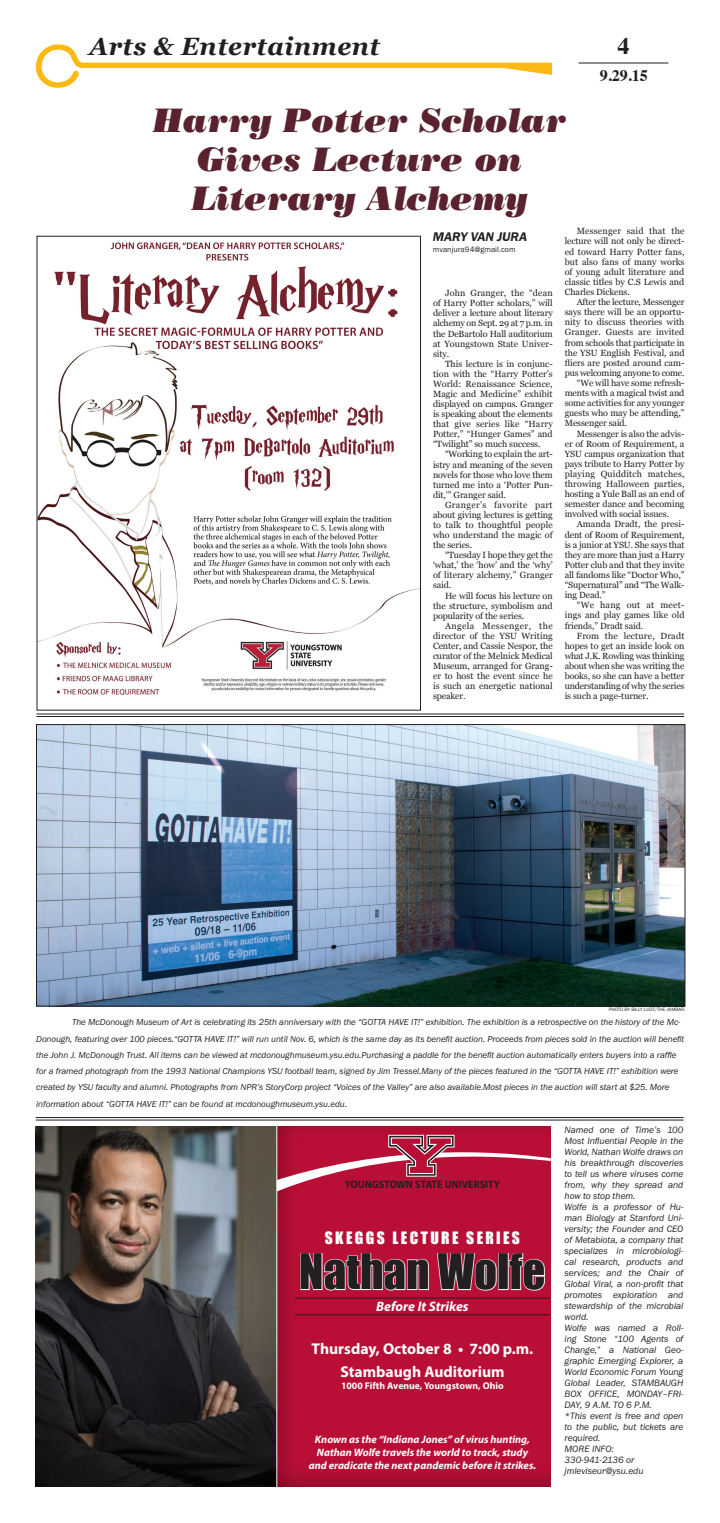
<style>
.page{position:relative;width:720px;height:1523px;background:#fff}
.page>*{position:absolute;margin:0;border:0;box-sizing:border-box;transform-origin:0 0}
.t1{font:45px "Impact";color:#231f20}
.A_E_posterbodoni_ita{font:italic 34px "Bodoni Poster";color:#5a222e}
.t2{font:italic 700 25px "Georgia";letter-spacing:.02em;color:#231f20}
.t3{font:700 24px "Times";color:#231f20}
.t4{font:700 16px "Times";color:#231f20}
.t5{font:700 15.6px/23.2px "Myriad Pro";color:#fff;text-align:center}
.t6{font:15.6px "Impact";letter-spacing:.15em;color:#fff}
.t7{font:italic 700 13.7px "Myriad Pro";color:#fff}
.Byline_name{font:italic 600 13px "Franklin Gothic FS";color:#231f20}
.t8{font:italic 700 10.8px/12.9px "Myriad Pro";color:#fff;text-align:center}
.t9{font:700 10.8px "Myriad Pro";color:#231f20;scale:.95 1}
.t10{font:700 9.8px "Myriad Pro";color:#fff}
.Cutline{font:italic 9.5px/11px "Franklin Gothic FS";letter-spacing:-.005em;color:#231f20;text-align:justify}
.Body{font:9px/10.1px "Georgia";letter-spacing:-.01em;color:#231f20;text-align:justify}
.Cutline-2{font:italic 9px/16.2px "Franklin Gothic FS";letter-spacing:-.005em;color:#231f20}
.Byline_title{font:8px "Franklin Gothic FS";letter-spacing:.01em;color:#231f20}
.Photo_Credit{font:5px "Franklin Gothic FS";color:#231f20}
</style>
<div class="page">
<hr style="left:36px;top:1117px;width:648px;height:1px;background:#231f20">
<hr style="left:36px;top:1119px;width:648px;height:1px;background:#231f20">
<hr style="left:579px;top:63px;width:89px;height:1px;background:#231f20">
<svg style="left:36px;top:44px;width:516px;height:44px"></svg>
<hr style="left:36px;top:713px;width:648px;height:1px;background:#231f20">
<hr style="left:36px;top:716px;width:648px;height:1px;background:#231f20">
<div style="left:265px;top:1126px;width:286px;height:360px;background:#231f20;opacity:.8"></div>
<svg style="left:300px;top:1252px;width:130px;height:39px;background:#ca4a67"></svg>
<svg style="left:436px;top:1252px;width:62px;height:48px;background:#c43c5b"></svg>
<div style="left:498px;top:1253px;width:11px;height:37px;border:1px solid #fff"></div>
<svg style="left:508px;top:1252px;width:38px;height:39px"></svg>
<svg style="left:36px;top:1126px;width:241px;height:360px;background:#443f3e"></svg>
<svg style="left:234px;top:1128px;width:317px;height:78px;background:#ae2c48"></svg>
<hr style="left:295px;top:1297px;width:255px;height:1px;background:#231f20">
<hr style="left:295px;top:1314px;width:255px;height:1px;background:#231f20">
<img style="left:38px;top:242px;width:381px;height:453px">
<img style="left:38px;top:726px;width:645px;height:278px">
<div style="left:36px;top:724px;width:649px;height:282px;border:1px solid #231f20"></div>
<p class="t2" style="left:89px;top:28px;width:292px">Arts &amp; Entertainment</p>
<p class="A_E_posterbodoni_ita" style="left:153px;top:100px;width:415px">Harry Potter Scholar</p>
<p class="A_E_posterbodoni_ita" style="left:197px;top:139px;width:326px">Gives Lecture on</p>
<p class="A_E_posterbodoni_ita" style="left:192px;top:178px;width:338px">Literary Alchemy</p>
<p class="t3" style="left:618px;top:23px;width:13px">4</p>
<p class="t4" style="left:600px;top:60px;width:49px">9.29.15</p>
<p class="Byline_name" style="left:433px;top:230px;width:96px">MARY VAN JURA</p>
<p class="Byline_title" style="left:433px;top:245px;width:84px">mvanjura94@gmail.com</p>
<p class="Body" style="left:433px;top:288px;width:121px;text-indent:12px">John Granger, the “dean of Harry Potter scholars,” will deliver a lecture about literary alchemy on Sept. 29 at 7 p.m. in the DeBartolo Hall auditorium at Youngstown State Univer&shy;sity.</p>
<p class="Body" style="left:433px;top:358px;width:121px;text-indent:12px">This lecture is in conjunc&shy;tion with the “Harry Potter’s World: Renaissance Science, Magic and Medicine” exhibit displayed on campus. Granger is speaking about the elements that give series like “Harry Potter,” “Hunger Games” and “Twilight” so much success.</p>
<p class="Body" style="left:433px;top:449px;width:121px;text-indent:12px">“Working to explain the art&shy;istry and meaning of the seven novels for those who love them turned me into a ‘Potter Pun&shy;dit,’” Granger said.</p>
<p class="Body" style="left:433px;top:499px;width:121px;text-indent:12px">Granger’s favorite part about giving lectures is getting to talk to thoughtful people who understand the magic of the series.</p>
<p class="Body" style="left:433px;top:550px;width:121px;text-indent:12px">“Tuesday I hope they get the ‘what,’ the ‘how’ and the ‘why’ of literary alchemy,” Granger said.</p>
<p class="Body" style="left:433px;top:590px;width:121px;text-indent:12px">He will focus his lecture on the structure, symbolism and popularity of the series.</p>
<p class="Body" style="left:433px;top:620px;width:121px;text-indent:12px">Angela Messenger, the director of the YSU Writing Center, and Cassie Nespor, the curator of the Melnick Medical Museum, arranged for Grang&shy;er to host the event since he is such an energetic national speaker.</p>
<p class="Body" style="left:565px;top:226px;width:121px;text-indent:12px">Messenger said that the lecture will not only be direct&shy;ed toward Harry Potter fans, but also fans of many works of young adult literature and classic titles by C.S Lewis and Charles Dickens.</p>
<p class="Body" style="left:565px;top:296px;width:121px;text-indent:12px">After the lecture, Messenger says there will be an opportu&shy;nity to discuss theories with Granger. Guests are invited from schools that participate in the YSU English Festival, and fliers are posted around cam&shy;pus welcoming anyone to come.</p>
<p class="Body" style="left:565px;top:377px;width:121px;text-indent:12px">“We will have some refresh&shy;ments with a magical twist and some activities for any younger guests who may be attending,” Messenger said.</p>
<p class="Body" style="left:565px;top:428px;width:121px;text-indent:12px">Messenger is also the advis&shy;er of Room of Requirement, a YSU campus organization that pays tribute to Harry Potter by playing Quidditch matches, throwing Halloween parties, hosting a Yule Ball as an end of semester dance and becoming involved with social issues.</p>
<p class="Body" style="left:565px;top:519px;width:121px;text-indent:12px">Amanda Dradt, the presi&shy;dent of Room of Requirement, is a junior at YSU. She says that they are more than just a Harry Potter club and that they invite all fandoms like “Doctor Who,” “Supernatural” and “The Walk&shy;ing Dead.”</p>
<p class="Body" style="left:565px;top:600px;width:121px;text-indent:12px">“We hang out at meet&shy;ings and play games like old friends,” Dradt said.</p>
<p class="Body" style="left:565px;top:630px;width:121px;text-indent:12px">From the lecture, Dradt hopes to get an inside look on what J.K. Rowling was thinking about when she was writing the books, so she can have a better understanding of why the series is such a page-turner.</p>
<p class="Photo_Credit" style="left:609px;top:1006px;width:78px">PHOTO BY BILLY LUDT/THE JAMBAR.</p>
<p class="Cutline-2" style="left:36px;top:1014px;width:650px;text-indent:36px">The McDonough Museum of Art is celebrating its 25th anniversary with the “GOTTA HAVE IT!” exhibition. The exhibition is a retrospective on the history of the Mc-Donough, featuring over 100 pieces.“GOTTA HAVE IT!” will run until Nov. 6, which is the same day as its benefit auction. Proceeds from pieces sold in the auction will benefit the John J. McDonough Trust. All items can be viewed at mcdonoughmuseum.ysu.edu.Purchasing a paddle for the benefit auction automatically enters buyers into a raffle for a framed photograph from the 1993 National Champions YSU football team, signed by Jim Tressel.Many of the pieces featured in the “GOTTA HAVE IT!” exhibition were created by YSU faculty and alumni. Photographs from NPR’s StoryCorp project “Voices of the Valley” are also available.Most pieces in the auction will start at $25. More information about “GOTTA HAVE IT!” can be found at mcdonoughmuseum.ysu.edu.</p>
<p class="t9" style="left:345px;top:1177px;width:165px">YOUNGSTOWN STATE UNIVERSITY</p>
<h3 class="t6" style="left:325px;top:1225px;width:197px">SKEGGS LECTURE SERIES</h3>
<h1 class="t1" style="left:299px;top:1236px;width:248px">Nathan Wolfe</h1>
<h3 class="t7" style="left:376px;top:1297px;width:94px">Before It Strikes</h3>
<h3 class="t5" style="left:312px;top:1336px;width:223px">Thursday, October 8 • 7:00 p.m.<br>Stambaugh Auditorium</h3>
<p class="t10" style="left:341px;top:1379px;width:164px">1000 Fifth Avenue, Youngstown, Ohio</p>
<p class="t8" style="left:309px;top:1432px;width:229px">Known as the “Indiana Jones” of virus hunting,<br>Nathan Wolfe travels the world to track, study and eradicate the next pandemic before it strikes.</p>
<p class="Cutline" style="left:565px;top:1124px;width:120px">Named one of Time’s 100<br>Most Influential People in the World, Nathan Wolfe draws on his breakthrough discoveries to tell us where viruses come from, why they spread and how to stop them.</p>
<p class="Cutline" style="left:565px;top:1201px;width:120px">Wolfe is a professor of Hu&shy;man Biology at Stanford Uni&shy;versity; the Founder and CEO of Metabiota, a company that specializes in microbiologi&shy;cal research, products and services; and the Chair of Global Viral, a non-profit that promotes exploration and stewardship of the microbial world.</p>
<p class="Cutline" style="left:565px;top:1322px;width:120px">Wolfe was named a Roll&shy;ing Stone “100 Agents of Change,” a National Geo&shy;graphic Emerging Explorer, a World Economic Forum Young Global Leader, STAMBAUGH BOX OFFICE, MONDAY–FRI-DAY, 9 A.M. TO 6 P.M.</p>
<p class="Cutline" style="left:565px;top:1410px;width:120px">*This event is free and open to the public, but tickets are required.</p>
<p class="Cutline" style="left:565px;top:1443px;width:51px">MORE INFO:</p>
<p class="Cutline" style="left:565px;top:1454px;width:71px">330-941-2136 or</p>
<p class="Cutline" style="left:565px;top:1465px;width:80px">jmleviseur@ysu.edu</p>
</div>
